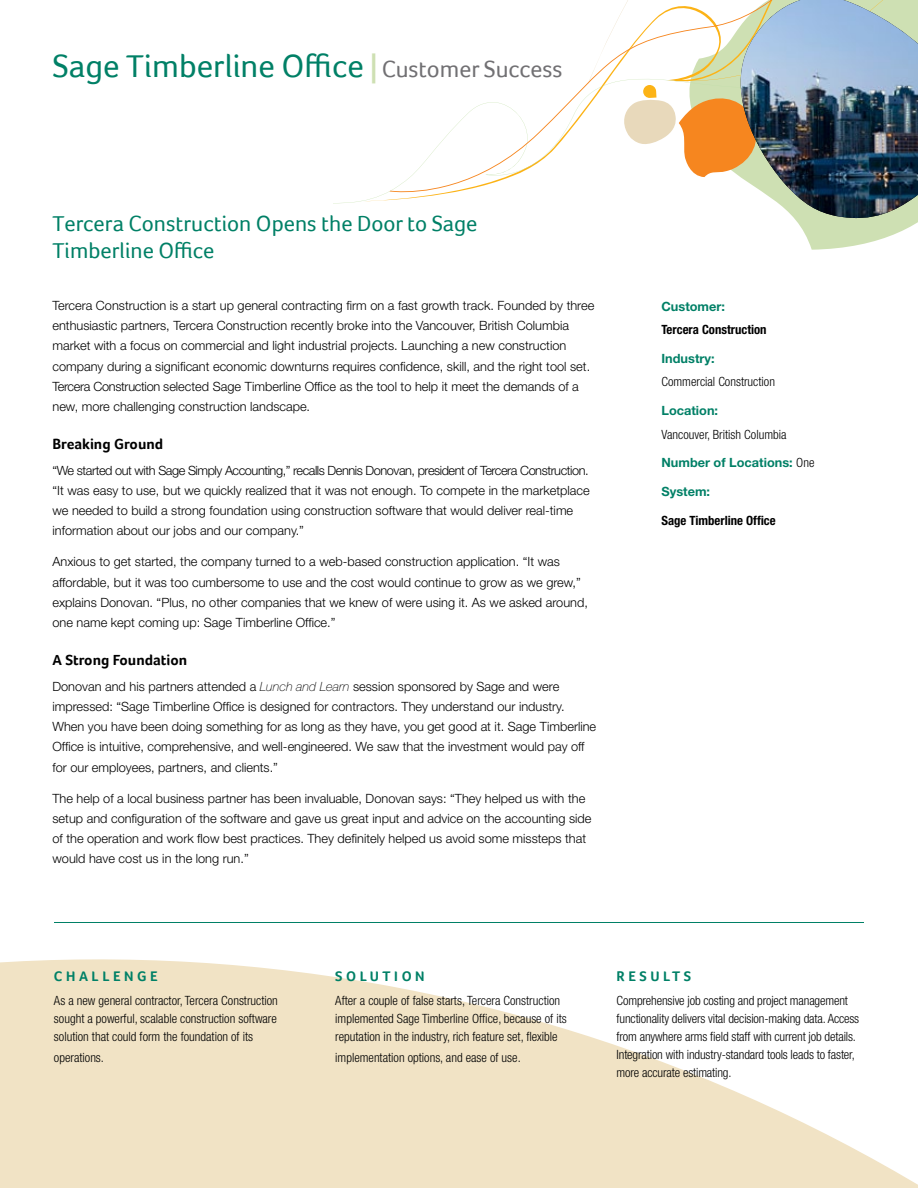
<style>
.page{position:relative;width:918px;height:1188px;background:#fff}
.page>*{position:absolute;margin:0;border:0;box-sizing:border-box;transform-origin:0 0}
.t1{font:33px "Foco";color:#008066}
.t2{font:22.5px/27px "Foco";color:#008066}
.t3{font:700 15px "Foco";color:#000}
.t4{font:700 14.25px "Foco";letter-spacing:.25em;color:#008066}
.t5{font:300 12.75px/20.2px "Helvetica Neue LT Std";color:#000}
.t6{font:300 condensed 12.75px/18px "Helvetica Neue LT Std";color:#000}
.t7{font:700 12.75px "Helvetica Neue LT Std";color:#008066}
.t8{font:700 condensed 12.75px "Helvetica Neue LT Std";color:#000}
.s1{font-family:"Helvetica Neue LT Std";font-weight:700;font-size:30px;color:#cee0b3}
.s2{font-size:24px;color:#717073}
.s3{font-weight:100;font-style:italic}
.s4{font-weight:300;font-stretch:condensed;color:#000}
</style>
<div class="page">
<svg style="left:0;top:959px;width:918px;height:229px;fill:#f1e3c5"></svg>
<hr style="left:54px;top:922px;width:810px;height:1px;background:#008066">
<svg style="left:798px;top:223px;width:118px;height:27px;fill:#cee0b3"></svg>
<svg style="left:389px;top:82px;width:199px;height:111px"></svg>
<svg style="left:588px;top:0;width:330px;height:223px"></svg>
<img style="left:733px;top:0;width:185px;height:222px">
<h1 class="t1" style="left:52px;top:47px;width:512px">Sage Timberline Office <span class="s1">|</span> <span class="s2">Customer Success</span></h1>
<h2 class="t2" style="left:52px;top:209px;width:427px">Tercera Construction Opens the Door to Sage<br>Timberline Office</h2>
<p class="t5" style="left:52px;top:295px;width:543px">Tercera Construction is a start up general contracting firm on a fast growth track. Founded by three enthusiastic partners, Tercera Construction recently broke into the Vancouver, British Columbia market with a focus on commercial and light industrial projects. Launching a new construction company during a significant economic downturns requires confidence, skill, and the right tool set.<br>Tercera Construction selected Sage Timberline Office as the tool to help it meet the demands of a new, more challenging construction landscape.</p>
<p class="t3" style="left:52px;top:435px;width:112px">Breaking Ground</p>
<p class="t5" style="left:52px;top:460px;width:539px">“We started out with Sage Simply Accounting,” recalls Dennis Donovan, president of Tercera Construction. “It was easy to use, but we quickly realized that it was not enough. To compete in the marketplace we needed to build a strong foundation using construction software that would deliver real-time information about our jobs and our company.”</p>
<p class="t5" style="left:52px;top:551px;width:537px">Anxious to get started, the company turned to a web-based construction application. “It was affordable, but it was too cumbersome to use and the cost would continue to grow as we grew,” explains Donovan. “Plus, no other companies that we knew of were using it. As we asked around, one name kept coming up: Sage Timberline Office.”</p>
<p class="t3" style="left:52px;top:651px;width:136px">A Strong Foundation</p>
<p class="t5" style="left:52px;top:676px;width:545px">Donovan and his partners attended a <span class="s3">Lunch and Learn</span> session sponsored by Sage and were impressed: “Sage Timberline Office is designed for contractors. They understand our industry.<br>When you have been doing something for as long as they have, you get good at it. Sage Timberline Office is intuitive, comprehensive, and well-engineered. We saw that the investment would pay off for our employees, partners, and clients.”</p>
<p class="t5" style="left:52px;top:788px;width:540px">The help of a local business partner has been invaluable, Donovan says: “They helped us with the setup and configuration of the software and gave us great input and advice on the accounting side of the operation and work flow best practices. They definitely helped us avoid some missteps that would have cost us in the long run.”</p>
<p class="t7" style="left:661px;top:298px;width:65px">Customer:</p>
<p class="t8" style="left:661px;top:322px;width:107px">Tercera Construction</p>
<p class="t7" style="left:661px;top:351px;width:55px">Industry:</p>
<p class="t6" style="left:661px;top:373px;width:115px">Commercial Construction</p>
<p class="t7" style="left:661px;top:403px;width:58px">Location:</p>
<p class="t6" style="left:661px;top:425px;width:127px">Vancouver, British Columbia</p>
<p class="t7" style="left:661px;top:455px;width:154px">Number of Locations: <span class="s4">One</span></p>
<p class="t7" style="left:661px;top:484px;width:50px">System:</p>
<p class="t8" style="left:661px;top:513px;width:116px">Sage Timberline Office</p>
<p class="t4" style="left:54px;top:967px;width:105px">Challenge</p>
<p class="t6" style="left:54px;top:992px;width:225px;text-align:justify">As a new general contractor, Tercera Construction sought a powerful, scalable construction software solution that could form the foundation of its</p>
<p class="t6" style="left:54px;top:1049px;width:52px">operations.</p>
<p class="t4" style="left:335px;top:967px;width:91px">Solution</p>
<p class="t6" style="left:335px;top:992px;width:233px">After a couple of false starts, Tercera Construction implemented Sage Timberline Office, because of its reputation in the industry, rich feature set, flexible</p>
<p class="t6" style="left:335px;top:1049px;width:187px">implementation options, and ease of use.</p>
<p class="t4" style="left:617px;top:967px;width:75px">Results</p>
<p class="t6" style="left:617px;top:992px;width:244px">Comprehensive job costing and project management functionality delivers vital decision-making data. Access from anywhere arms field staff with current job details.<br>Integration with industry-standard tools leads to faster, more accurate estimating.</p>
</div>
